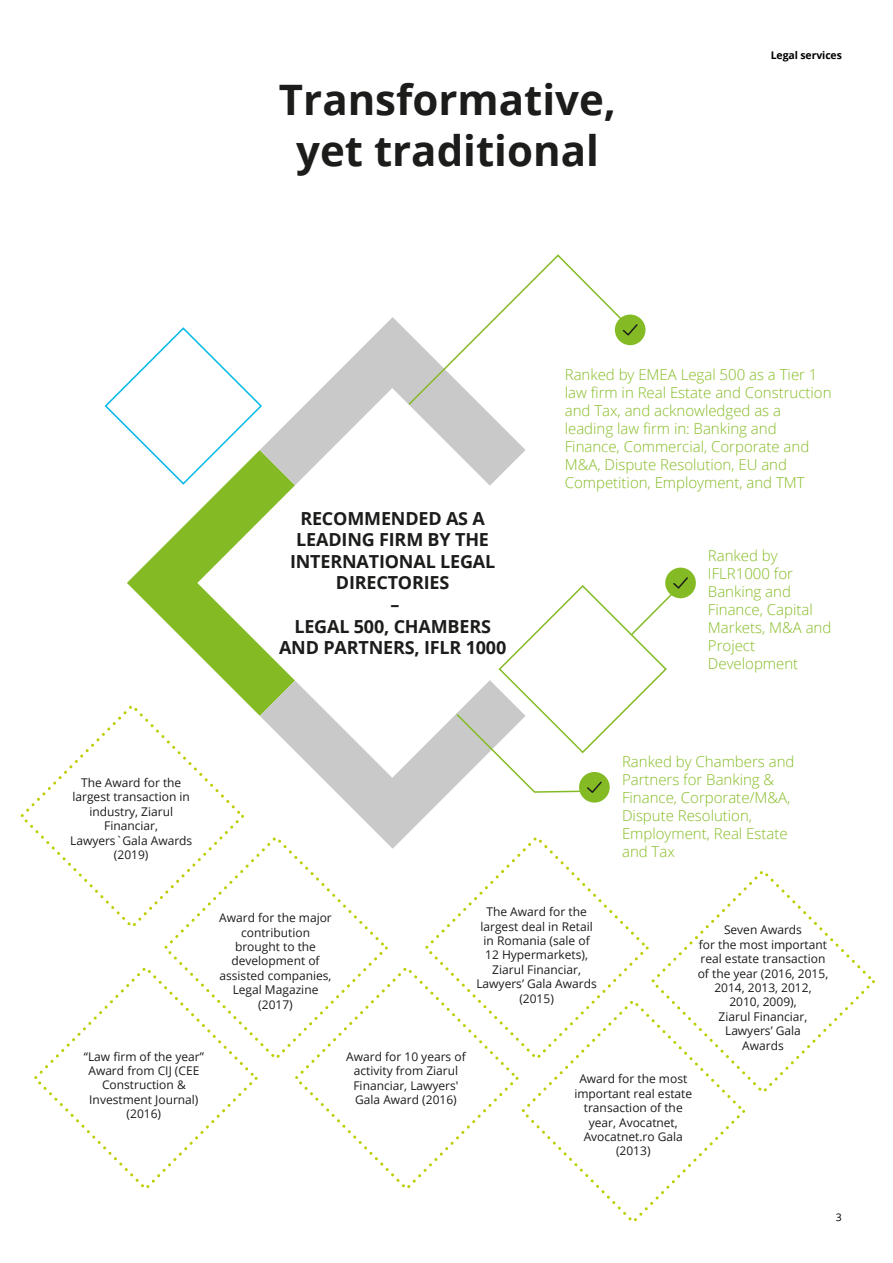
<style>
.page{position:relative;width:893px;height:1263px;background:#fff}
.page>*{position:absolute;margin:0;border:0;box-sizing:border-box;transform-origin:0 0}
.t1{font:700 42px/50.4px "Open Sans";color:#1c1c1b;text-align:center}
.t2{font:700 18px/21.6px "Open Sans";letter-spacing:-.01em;color:#1c1c1b;text-align:center}
.t3{font:300 15px/18px "Open Sans";color:#86bc25}
.t4{font:12px/14.4px "Open Sans";color:#1c1c1b;text-align:center}
.t5{font:700 10.5px "Open Sans";letter-spacing:-.01em;color:#000}
.t6{font:10.5px "Open Sans";color:#000}
</style>
<div class="page">
<svg style="left:20px;top:711px;width:224px;height:215px"></svg>
<svg style="left:651px;top:871px;width:224px;height:221px"></svg>
<svg style="left:521px;top:996px;width:227px;height:226px"></svg>
<svg style="left:34px;top:967px;width:224px;height:221px"></svg>
<svg style="left:295px;top:967px;width:224px;height:221px"></svg>
<svg style="left:161px;top:833px;width:230px;height:230px"></svg>
<svg style="left:422px;top:837px;width:229px;height:226px"></svg>
<svg style="left:127px;top:513px;width:70px;height:203px"></svg>
<svg style="left:322px;top:317px;width:85px;height:71px;fill:#c9c9c9"></svg>
<svg style="left:104px;top:327px;width:140px;height:158px"></svg>
<svg style="left:260px;top:778px;width:266px;height:71px"></svg>
<svg style="left:197px;top:388px;width:328px;height:390px"></svg>
<div style="left:615px;top:314px;width:30px;height:31px;background:#84bb25;border-radius:50%"></div>
<svg style="left:407px;top:254px;width:232px;height:152px"></svg>
<div style="left:665px;top:568px;width:31px;height:30px;background:#84bb25;border-radius:50%"></div>
<div style="left:579px;top:772px;width:31px;height:30px;background:#84bb25;border-radius:50%"></div>
<svg style="left:455px;top:576px;width:234px;height:218px"></svg>
<h1 class="t1" style="left:279px;top:74px;width:339px">Transformative, yet traditional</h1>
<p class="t5" style="left:771px;top:48px;width:73px">Legal services</p>
<h2 class="t2" style="left:279px;top:507px;width:229px">RECOMMENDED AS A<br>LEADING FIRM BY THE<br>INTERNATIONAL LEGAL<br>DIRECTORIES<br>–<br>LEGAL 500, CHAMBERS<br>AND PARTNERS, IFLR 1000</h2>
<p class="t3" style="left:565px;top:365px;width:268px">Ranked by EMEA Legal 500 as a Tier 1 law firm in Real Estate and Construction and Tax, and acknowledged as a leading law firm in: Banking and Finance, Commercial, Corporate and M&amp;A, Dispute Resolution, EU and Competition, Employment, and TMT</p>
<p class="t3" style="left:708px;top:546px;width:125px">Ranked by<br>IFLR1000 for<br>Banking and<br>Finance, Capital<br>Markets, M&amp;A and<br>Project<br>Development</p>
<p class="t4" style="left:70px;top:775px;width:124px">The Award for the largest transaction in industry, Ziarul<br>Financiar,<br>Lawyers`Gala Awards (2019)</p>
<p class="t3" style="left:622px;top:752px;width:174px">Ranked by Chambers and<br>Partners for Banking &amp;<br>Finance, Corporate/M&amp;A,<br>Dispute Resolution,<br>Employment, Real Estate and Tax</p>
<p class="t4" style="left:84px;top:1049px;width:122px">“Law firm of the year”<br>Award from CIJ (CEE<br>Construction &amp;<br>Investment Journal) (2016)</p>
<p class="t4" style="left:219px;top:910px;width:114px">Award for the major contribution brought to the development of assisted companies,<br>Legal Magazine (2017)</p>
<p class="t4" style="left:346px;top:1049px;width:121px">Award for 10 years of activity from Ziarul<br>Financiar, Lawyers'<br>Gala Award (2016)</p>
<p class="t4" style="left:476px;top:904px;width:122px">The Award for the largest deal in Retail in Romania (sale of<br>12 Hypermarkets),<br>Ziarul Financiar,<br>Lawyers’ Gala Awards (2015)</p>
<p class="t4" style="left:698px;top:922px;width:132px">Seven Awards<br>for the most important real estate transaction of the year (2016, 2015,<br>2014, 2013, 2012,<br>2010, 2009),<br>Ziarul Financiar,<br>Lawyers’ Gala<br>Awards</p>
<p class="t4" style="left:574px;top:1071px;width:119px">Award for the most important real estate transaction of the year, Avocatnet,<br>Avocatnet.ro Gala (2013)</p>
<p class="t6" style="left:836px;top:1210px;width:8px">3</p>
</div>
